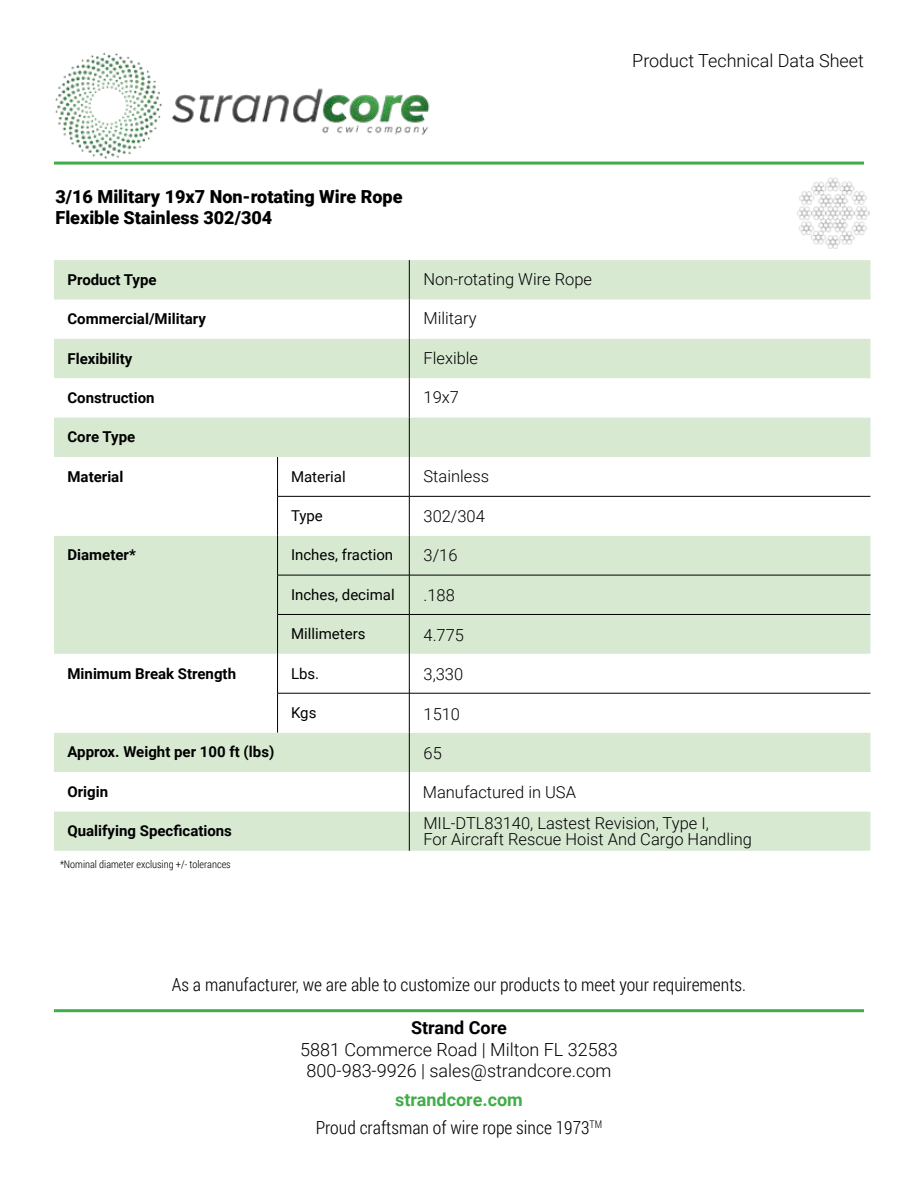
<style>
.page{position:relative;width:918px;height:1188px;background:#fff}
.page>*{position:absolute;margin:0;border:0;box-sizing:border-box;transform-origin:0 0}
.t1{font:300 18px "Roboto Condensed";color:#000}
.t2{font:300 18px/21.6px "Roboto";color:#000;text-align:center}
.t3{font:900 18px/21.6px "Roboto";color:#000}
.t4{font:700 18px "Roboto";color:#41ad49}
.t5{font:700 18px "Roboto";color:#000}
.t6{font:300 16.5px/16.5px "Roboto";color:#000}
.t7{font:700 15px "Roboto";color:#000}
.t8{font:15px "Roboto";color:#000}
.t9{font:300 10.5px "Roboto Condensed";color:#000}
</style>
<div class="page">
<img style="left:54px;top:52px;width:382px;height:110px">
<hr style="left:54px;top:162px;width:810px;height:3px;background:#41ad49">
<hr style="left:54px;top:1009px;width:810px;height:3px;background:#41ad49">
<svg style="left:54px;top:260px;width:816px;height:591px;fill:#d8e9d2"></svg>
<svg style="left:54px;top:457px;width:816px;height:39px"></svg>
<svg style="left:54px;top:496px;width:816px;height:237px"></svg>
<svg style="left:54px;top:772px;width:816px;height:39px"></svg>
<hr style="left:277px;top:457px;width:1px;height:39px;background:#000">
<hr style="left:277px;top:497px;width:1px;height:39px;background:#000">
<hr style="left:277px;top:536px;width:1px;height:39px;background:#000">
<hr style="left:277px;top:575px;width:1px;height:39px;background:#000">
<hr style="left:277px;top:615px;width:1px;height:39px;background:#000">
<hr style="left:277px;top:654px;width:1px;height:39px;background:#000">
<hr style="left:277px;top:693px;width:1px;height:40px;background:#000">
<hr style="left:277px;top:575px;width:132px;height:1px;background:#000">
<hr style="left:409px;top:575px;width:461px;height:1px;background:#000">
<hr style="left:277px;top:614px;width:132px;height:1px;background:#000">
<hr style="left:409px;top:614px;width:461px;height:1px;background:#000">
<hr style="left:409px;top:260px;width:1px;height:39px;background:#000">
<hr style="left:409px;top:299px;width:1px;height:40px;background:#000">
<hr style="left:409px;top:339px;width:1px;height:39px;background:#000">
<hr style="left:409px;top:378px;width:1px;height:40px;background:#000">
<hr style="left:409px;top:418px;width:1px;height:39px;background:#000">
<hr style="left:409px;top:457px;width:1px;height:39px;background:#000">
<hr style="left:409px;top:497px;width:1px;height:39px;background:#000">
<hr style="left:409px;top:536px;width:1px;height:39px;background:#000">
<hr style="left:409px;top:575px;width:1px;height:39px;background:#000">
<hr style="left:409px;top:615px;width:1px;height:39px;background:#000">
<hr style="left:409px;top:654px;width:1px;height:39px;background:#000">
<hr style="left:409px;top:693px;width:1px;height:40px;background:#000">
<hr style="left:409px;top:733px;width:1px;height:39px;background:#000">
<hr style="left:409px;top:772px;width:1px;height:39px;background:#000">
<hr style="left:409px;top:811px;width:1px;height:40px;background:#000">
<hr style="left:277px;top:496px;width:132px;height:1px;background:#000">
<hr style="left:409px;top:496px;width:461px;height:1px;background:#000">
<hr style="left:277px;top:693px;width:132px;height:1px;background:#000">
<hr style="left:409px;top:693px;width:461px;height:1px;background:#000">
<img style="left:797px;top:177px;width:73px;height:72px">
<p class="t3" style="left:56px;top:185px;width:348px">3/16 Military 19x7 Non-rotating Wire Rope<br>Flexible Stainless 302/304</p>
<p class="t2" style="left:632px;top:50px;width:233px">Product Technical Data Sheet</p>
<p class="t6" style="left:424px;top:270px;width:170px">Non-rotating Wire Rope</p>
<p class="t6" style="left:424px;top:310px;width:55px">Military</p>
<p class="t6" style="left:424px;top:349px;width:56px">Flexible</p>
<p class="t6" style="left:424px;top:389px;width:37px">19x7</p>
<p class="t7" style="left:68px;top:269px;width:91px">Product Type</p>
<p class="t7" style="left:68px;top:308px;width:140px">Commercial/Military</p>
<p class="t7" style="left:68px;top:348px;width:66px">Flexibility</p>
<p class="t7" style="left:68px;top:387px;width:89px">Construction</p>
<p class="t7" style="left:68px;top:427px;width:69px">Core Type</p>
<p class="t7" style="left:68px;top:466px;width:57px">Material</p>
<p class="t8" style="left:291px;top:466px;width:56px">Material</p>
<p class="t8" style="left:291px;top:505px;width:33px">Type</p>
<p class="t7" style="left:68px;top:545px;width:70px">Diameter*</p>
<p class="t8" style="left:291px;top:545px;width:104px">Inches, fraction</p>
<p class="t8" style="left:291px;top:584px;width:105px">Inches, decimal</p>
<p class="t8" style="left:291px;top:623px;width:76px">Millimeters</p>
<p class="t7" style="left:68px;top:663px;width:170px">Minimum Break Strength</p>
<p class="t8" style="left:291px;top:663px;width:30px">Lbs.</p>
<p class="t8" style="left:291px;top:702px;width:27px">Kgs</p>
<p class="t7" style="left:68px;top:742px;width:208px">Approx. Weight per 100 ft (lbs)</p>
<p class="t7" style="left:68px;top:781px;width:42px">Origin</p>
<p class="t6" style="left:423px;top:783px;width:155px">Manufactured in USA</p>
<p class="t7" style="left:68px;top:820px;width:166px">Qualifying Specfications</p>
<p class="t9" style="left:60px;top:857px;width:172px">*Nominal diameter exclusing +/- tolerances</p>
<p class="t6" style="left:424px;top:468px;width:67px">Stainless</p>
<p class="t6" style="left:424px;top:507px;width:63px">302/304</p>
<p class="t6" style="left:424px;top:547px;width:35px">3/16</p>
<p class="t6" style="left:424px;top:586px;width:33px">.188</p>
<p class="t6" style="left:424px;top:626px;width:42px">4.775</p>
<p class="t6" style="left:424px;top:665px;width:41px">3,330</p>
<p class="t6" style="left:424px;top:705px;width:38px">1510</p>
<p class="t6" style="left:424px;top:744px;width:20px">65</p>
<p class="t6" style="left:423px;top:814px;width:330px">MIL-DTL83140, Lastest Revision, Type I,<br>For Aircraft Rescue Hoist And Cargo Handling</p>
<p class="t1" style="left:172px;top:972px;width:576px">As a manufacturer, we are able to customize our products to meet your requirements.</p>
<p class="t5" style="left:411px;top:1015px;width:97px">Strand Core</p>
<p class="t2" style="left:300px;top:1038px;width:319px">5881 Commerce Road | Milton FL 32583<br>800-983-9926 | sales@strandcore.com</p>
<p class="t4" style="left:395px;top:1087px;width:129px">strandcore.com</p>
<p class="t1" style="left:316px;top:1115px;width:288px">Proud craftsman of wire rope since 1973<sup>TM</sup></p>
</div>
